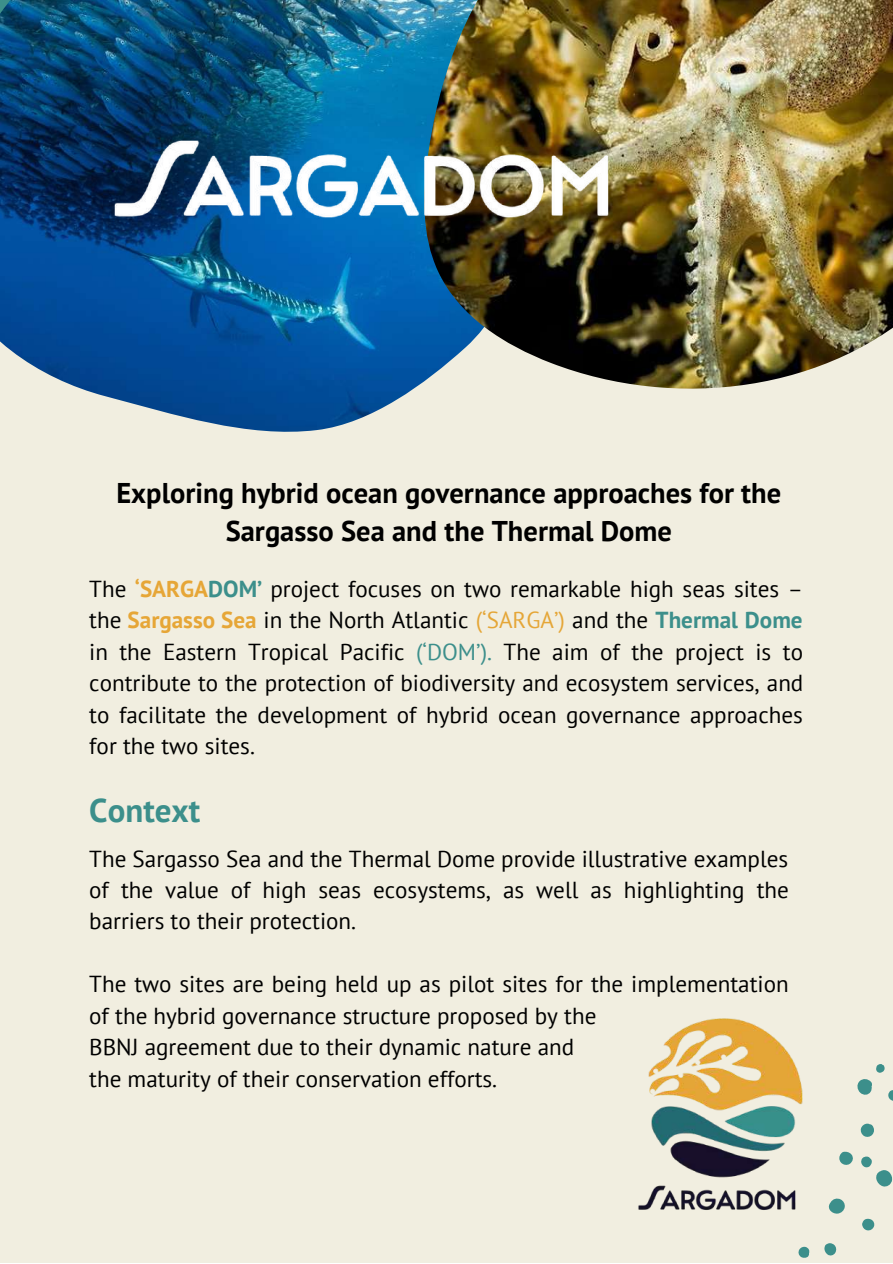
<style>
.page{position:relative;width:893px;height:1264px;background:#fff}
.page>*{position:absolute;margin:0;border:0;box-sizing:border-box;transform-origin:0 0}
.t1{font:700 32.85px "PT Sans";color:#3c8f8b}
.t2{font:700 28.5px/38.2px "PT Sans";color:#000;text-align:center}
.t3{font:23.1px/31.5px "PT Sans";color:#000;text-align:justify}
.s1{font-weight:700;color:#e6a637}
.s2{font-weight:700;color:#3c8f8b}
.s3{color:#e5a637}
.s4{color:#3c8f8b}
</style>
<div class="page">
<div style="left:0;top:0;width:892px;height:1262px;background:#f1eee0"></div>
<img style="left:0;top:0;width:421px;height:432px">
<img style="left:421px;top:0;width:471px;height:389px">
<svg style="left:828px;top:1198px;width:17px;height:16px"></svg>
<svg style="left:839px;top:1151px;width:53px;height:36px"></svg>
<svg style="left:862px;top:1218px;width:13px;height:13px"></svg>
<svg style="left:824px;top:1243px;width:13px;height:13px"></svg>
<svg style="left:798px;top:1246px;width:12px;height:12px"></svg>
<svg style="left:860px;top:1123px;width:14px;height:14px"></svg>
<svg style="left:857px;top:1064px;width:35px;height:37px"></svg>
<img style="left:638px;top:1018px;width:165px;height:192px">
<img style="left:42px;top:132px;width:669px;height:116px">
<p class="t2" style="left:116px;top:473px;width:666px">Exploring hybrid ocean governance approaches for the<br>Sargasso Sea and the Thermal Dome</p>
<p class="t3" style="left:89px;top:572px;width:715px">The <span class="s1">‘SARGA</span><span class="s2">DOM’</span> project focuses on two remarkable high seas sites – the <span class="s1">Sargasso Sea</span> in the North Atlantic <span class="s3">(‘SARGA’)</span> and the <span class="s2">Thermal Dome </span>in the Eastern Tropical Pacific <span class="s4">(‘DOM’).</span> The aim of the project is to contribute to the protection of biodiversity and ecosystem services, and to facilitate the development of hybrid ocean governance approaches for the two sites.</p>
<h1 class="t1" style="left:89px;top:788px;width:113px">Context</h1>
<p class="t3" style="left:89px;top:842px;width:701px">The Sargasso Sea and the Thermal Dome provide illustrative examples of the value of high seas ecosystems, as well as highlighting the barriers to their protection.</p>
<p class="t3" style="left:89px;top:968px;width:701px;text-align:left">The two sites are being held up as pilot sites for the implementation of the hybrid governance structure proposed by the<br>BBNJ agreement due to their dynamic nature and<br>the maturity of their conservation efforts.</p>
</div>
